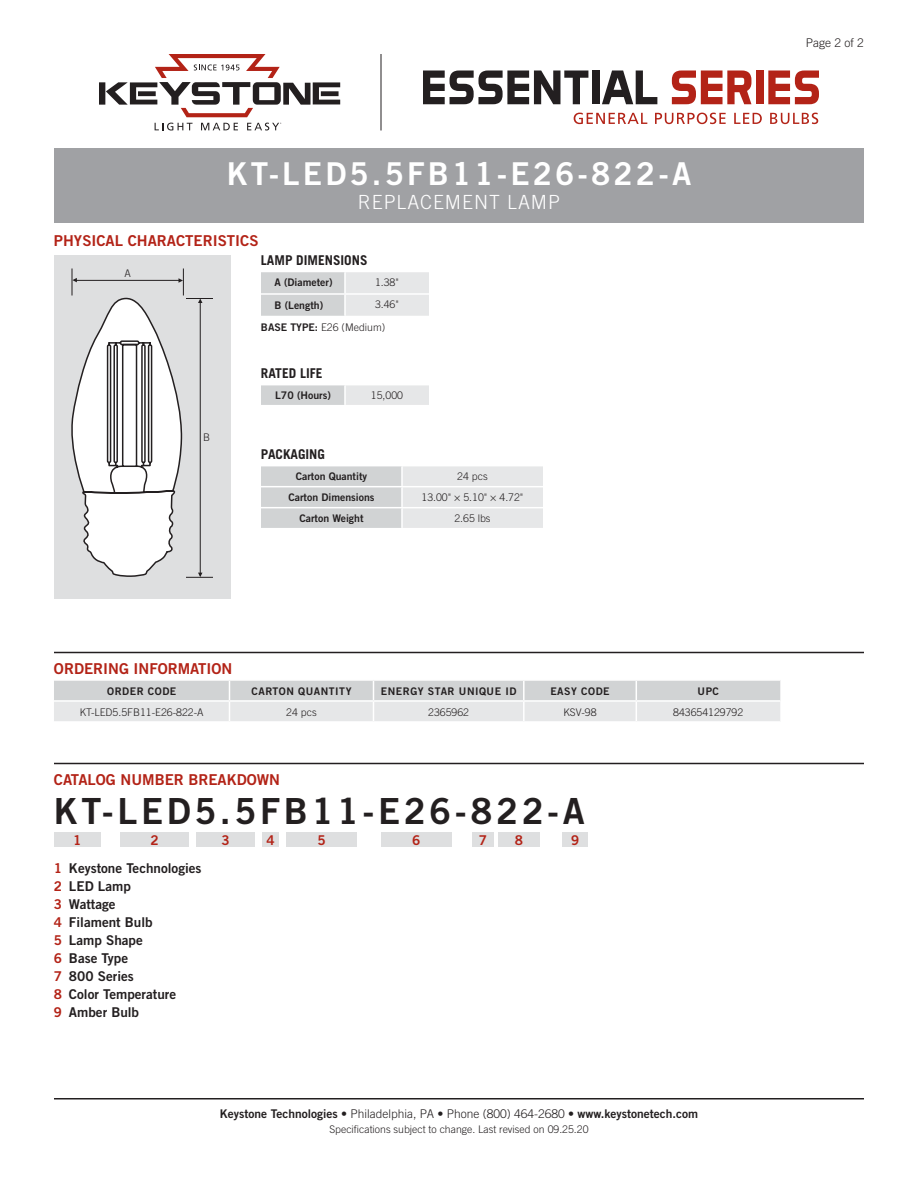
<style>
.page{position:relative;width:918px;height:1188px;background:#fff}
.page>*{position:absolute;margin:0;border:0;box-sizing:border-box;transform-origin:0 0}
.t1{font:36px "Trade Gothic Bold Two";letter-spacing:.1em;color:#231f20}
.t2{font:31.5px "Trade Gothic Bold Two";letter-spacing:.1em;color:#fff}
.t3{font:300 19.5px "Trade Gothic";letter-spacing:.05em;color:#fff}
.t4{font:15px "Trade Gothic Bold Two";color:#b32317}
.t5{font:13.5px/18px "Trade Gothic Bold Two";color:#231f20}
.t6{font:700 13.5px "Trade Gothic";color:#231f20}
.t7{font:13.5px "Trade Gothic Bold Two";color:#b32317}
.t8{font:12px "Trade Gothic Bold Two";color:#231f20}
.t9{font:300 12px "Trade Gothic";color:#231f20}
.t10{font:300 10.5px/22.5px "Trade Gothic";color:#231f20}
.t11{font:10.5px "Trade Gothic Bold Two";color:#231f20}
.t12{font:10.5px "Trade Gothic Bold Two";letter-spacing:.05em;color:#231f20}
.s1{font-family:"Trade Gothic Bold Two";font-weight:400}
.s2{color:#b32317}
.s3{font-family:"Trade Gothic";font-weight:300}
</style>
<div class="page">
<hr style="left:54px;top:1098px;width:810px;height:2px;background:#231f20">
<svg style="left:261px;top:466px;width:282px;height:62px;background:#dcddde"></svg>
<hr style="left:401px;top:466px;width:2px;height:20px;background:#fff">
<hr style="left:261px;top:486px;width:141px;height:1px;background:#fff">
<hr style="left:402px;top:486px;width:141px;height:1px;background:#fff">
<hr style="left:401px;top:487px;width:2px;height:20px;background:#fff">
<hr style="left:261px;top:507px;width:141px;height:1px;background:#fff">
<hr style="left:402px;top:507px;width:141px;height:1px;background:#fff">
<hr style="left:401px;top:508px;width:2px;height:20px;background:#fff">
<svg style="left:261px;top:272px;width:168px;height:44px;background:#dbddde"></svg>
<hr style="left:344px;top:272px;width:2px;height:21px;background:#fff">
<hr style="left:345px;top:293px;width:84px;height:2px;background:#fff">
<hr style="left:261px;top:293px;width:84px;height:2px;background:#fff">
<hr style="left:344px;top:295px;width:2px;height:21px;background:#fff">
<div style="left:261px;top:385px;width:84px;height:21px;background:#d1d3d4"></div>
<div style="left:345px;top:385px;width:84px;height:21px;background:#e6e7e8"></div>
<hr style="left:344px;top:385px;width:2px;height:20px;background:#fff">
<hr style="left:261px;top:405px;width:84px;height:1px;background:#fff">
<hr style="left:345px;top:405px;width:84px;height:1px;background:#fff">
<svg style="left:54px;top:680px;width:726px;height:41px;background:#dddfdf"></svg>
<hr style="left:54px;top:652px;width:810px;height:1px;background:#231f20">
<hr style="left:54px;top:763px;width:810px;height:1px;background:#231f20">
<div style="left:54px;top:833px;width:46px;height:14px;background:#dedfe0"></div>
<div style="left:120px;top:833px;width:69px;height:14px;background:#dedfe0"></div>
<div style="left:262px;top:833px;width:17px;height:14px;background:#dedfe0"></div>
<div style="left:287px;top:833px;width:70px;height:14px;background:#dedfe0"></div>
<div style="left:197px;top:833px;width:58px;height:14px;background:#dedfe0"></div>
<div style="left:381px;top:833px;width:70px;height:14px;background:#dedfe0"></div>
<div style="left:472px;top:833px;width:22px;height:14px;background:#dedfe0"></div>
<div style="left:498px;top:833px;width:42px;height:14px;background:#dedfe0"></div>
<div style="left:562px;top:833px;width:26px;height:14px;background:#dedfe0"></div>
<hr style="left:381px;top:54px;width:1px;height:77px;background:#231f20">
<svg style="left:99px;top:54px;width:241px;height:63px"></svg>
<svg style="left:155px;top:123px;width:38px;height:7px"></svg>
<svg style="left:201px;top:123px;width:37px;height:7px"></svg>
<svg style="left:247px;top:123px;width:34px;height:7px"></svg>
<svg style="left:423px;top:71px;width:165px;height:33px"></svg>
<div style="left:592px;top:71px;width:8px;height:33px;background:#231f20"></div>
<svg style="left:602px;top:71px;width:55px;height:33px"></svg>
<svg style="left:672px;top:71px;width:79px;height:33px"></svg>
<div style="left:756px;top:71px;width:8px;height:33px;background:#b32317"></div>
<svg style="left:768px;top:71px;width:51px;height:33px"></svg>
<svg style="left:574px;top:113px;width:73px;height:11px"></svg>
<svg style="left:655px;top:113px;width:71px;height:11px"></svg>
<svg style="left:734px;top:113px;width:28px;height:11px"></svg>
<svg style="left:770px;top:113px;width:48px;height:11px"></svg>
<div style="left:54px;top:255px;width:177px;height:344px;background:#dedfe0"></div>
<div style="left:54px;top:148px;width:810px;height:75px;background:#a0a1a4"></div>
<svg style="left:71px;top:269px;width:142px;height:309px"></svg>
<h2 class="t2" style="left:227px;top:162px;width:466px">KT-LED5.5FB11-E26-822-A</h2>
<h3 class="t3" style="left:358px;top:194px;width:204px">REPLACEMENT LAMP</h3>
<h3 class="t4" style="left:54px;top:235px;width:206px">PHYSICAL CHARACTERISTICS</h3>
<p class="t10" style="left:124px;top:263px;width:8px">A</p>
<p class="t10" style="left:203px;top:427px;width:9px">B</p>
<p class="t6" style="left:261px;top:252px;width:108px">LAMP DIMENSIONS</p>
<p class="t11" style="left:274px;top:278px;width:60px">A (Diameter)</p>
<p class="t10" style="left:375px;top:272px;width:25px">1.38"</p>
<p class="t11" style="left:274px;top:301px;width:50px">B (Length)</p>
<p class="t10" style="left:261px;top:294px;width:139px;text-indent:114px">3.46"<br><span class="s1">BASE TYPE:</span> E26 (Medium)</p>
<p class="t6" style="left:261px;top:365px;width:63px">RATED LIFE</p>
<p class="t11" style="left:275px;top:392px;width:57px">L70 (Hours)</p>
<p class="t10" style="left:371px;top:385px;width:34px">15,000</p>
<p class="t6" style="left:261px;top:446px;width:66px">PACKAGING</p>
<p class="t11" style="left:296px;top:473px;width:73px">Carton Quantity</p>
<p class="t10" style="left:457px;top:466px;width:32px">24 pcs</p>
<p class="t11" style="left:288px;top:494px;width:88px">Carton Dimensions</p>
<p class="t10" style="left:422px;top:487px;width:103px">13.00" × 5.10" × 4.72"</p>
<p class="t11" style="left:299px;top:515px;width:66px">Carton Weight</p>
<p class="t10" style="left:454px;top:508px;width:38px">2.65 lbs</p>
<h3 class="t4" style="left:54px;top:663px;width:180px">ORDERING INFORMATION</h3>
<p class="t12" style="left:107px;top:687px;width:71px">ORDER CODE</p>
<p class="t12" style="left:251px;top:687px;width:102px">CARTON QUANTITY</p>
<p class="t12" style="left:381px;top:687px;width:137px">ENERGY STAR UNIQUE ID</p>
<p class="t12" style="left:550px;top:687px;width:61px">EASY CODE</p>
<p class="t11" style="left:698px;top:687px;width:23px">UPC</p>
<p class="t10" style="left:80px;top:701px;width:125px">KT-LED5.5FB11-E26-822-A</p>
<p class="t10" style="left:286px;top:701px;width:32px">24 pcs</p>
<p class="t10" style="left:428px;top:701px;width:42px">2365962</p>
<p class="t10" style="left:564px;top:701px;width:35px">KSV-98</p>
<p class="t10" style="left:673px;top:701px;width:72px">843654129792</p>
<h3 class="t4" style="left:54px;top:774px;width:228px">CATALOG NUMBER BREAKDOWN</h3>
<h1 class="t1" style="left:54px;top:798px;width:532px">KT-LED5.5FB11-E26-822-A</h1>
<p class="t7" style="left:73px;top:836px;width:10px">1</p>
<p class="t7" style="left:150px;top:836px;width:10px">2</p>
<p class="t7" style="left:222px;top:836px;width:10px">3</p>
<p class="t7" style="left:267px;top:836px;width:10px">4</p>
<p class="t7" style="left:318px;top:836px;width:10px">5</p>
<p class="t7" style="left:412px;top:836px;width:10px">6</p>
<p class="t7" style="left:479px;top:836px;width:10px">7</p>
<p class="t7" style="left:515px;top:836px;width:10px">8</p>
<p class="t7" style="left:571px;top:836px;width:10px">9</p>
<p class="t5" style="left:54px;top:861px;width:149px"><span class="s2">1</span> Keystone Technologies<br><span class="s2">2</span> LED Lamp<br><span class="s2">3</span> Wattage<br><span class="s2">4</span> Filament Bulb<br><span class="s2">5</span> Lamp Shape<br><span class="s2">6</span> Base Type<br><span class="s2">7</span> 800 Series<br><span class="s2">8</span> Color Temperature<br><span class="s2">9</span> Amber Bulb</p>
<p class="t8" style="left:220px;top:1109px;width:480px">Keystone Technologies <span class="s3">• Philadelphia, PA • Phone (800) 464-2680 •</span> www.keystonetech.com</p>
<p class="t10" style="left:329px;top:1119px;width:261px">Specifications subject to change. Last revised on 09.25.20</p>
<p class="t9" style="left:806px;top:38px;width:60px">Page 2 of 2</p>
</div>
